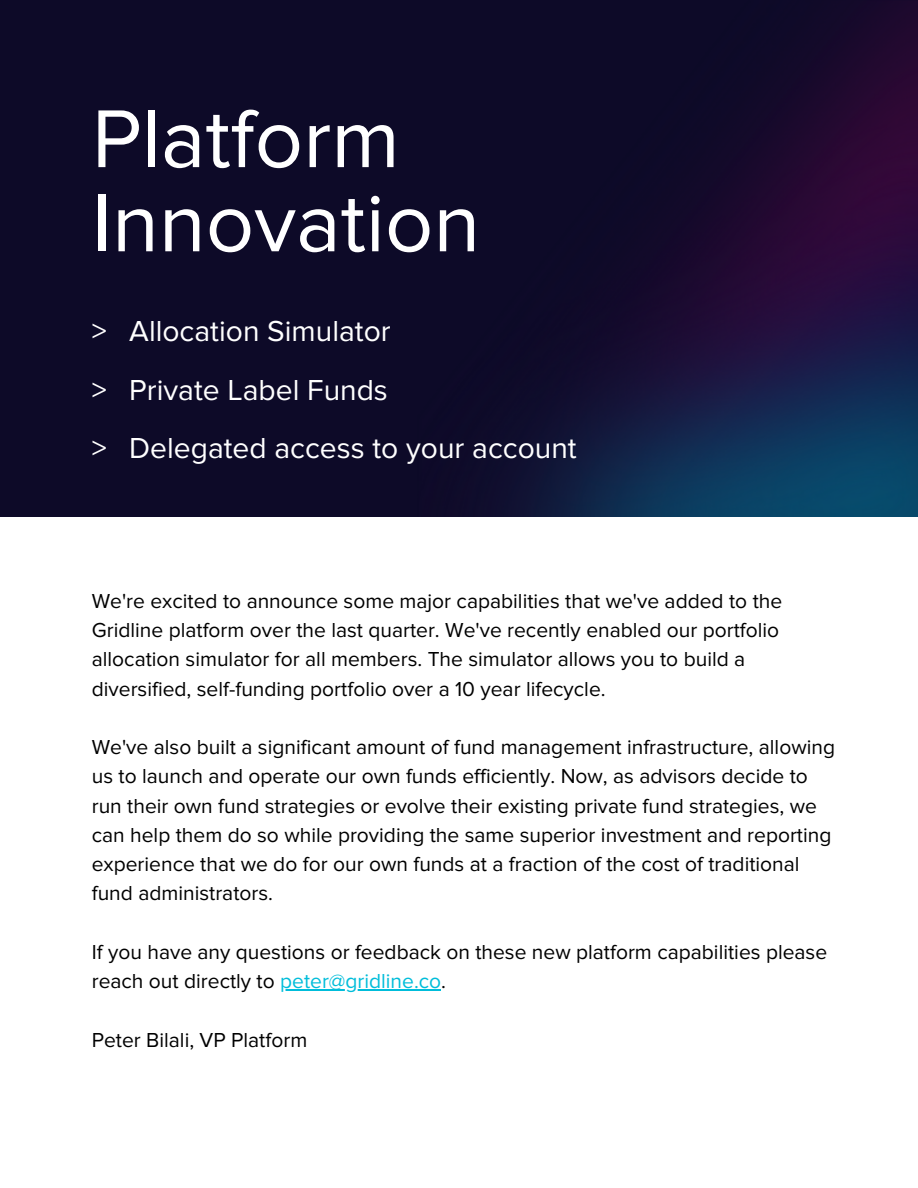
<style>
.page{position:relative;width:918px;height:1188px;background:#fff}
.page>*{position:absolute;margin:0;border:0;box-sizing:border-box;transform-origin:0 0}
.t1{font:85.05px/84.2px "Proxima Nova";color:#fff}
.t2{font:30px/58.5px "Proxima Nova";color:#fff}
.t3{font:21px/29.2px "Proxima Nova";color:#000}
.s1{color:#00bdda}
</style>
<div class="page">
<img style="left:0;top:0;width:918px;height:516px">
<hr style="left:280px;top:989px;width:161px;height:1px;background:#00bdda">
<h1 class="t1" style="left:92px;top:99px;width:390px">Platform<br>Innovation</h1>
<h2 class="t2" style="left:92px;top:303px;width:16px;text-align:justify">&gt; &gt; &gt;</h2>
<h2 class="t2" style="left:129px;top:303px;width:449px">Allocation Simulator<br>Private Label Funds<br>Delegated access to your account</h2>
<p class="t3" style="left:92px;top:587px;width:692px">We're excited to announce some major capabilities that we've added to the Gridline platform over the last quarter. We've recently enabled our portfolio allocation simulator for all members. The simulator allows you to build a diversified, self-funding portfolio over a 10 year lifecycle.</p>
<p class="t3" style="left:92px;top:733px;width:745px">We've also built a significant amount of fund management infrastructure, allowing us to launch and operate our own funds efficiently. Now, as advisors decide to run their own fund strategies or evolve their existing private fund strategies, we can help them do so while providing the same superior investment and reporting experience that we do for our own funds at a fraction of the cost of traditional fund administrators.</p>
<p class="t3" style="left:92px;top:938px;width:737px">If you have any questions or feedback on these new platform capabilities please reach out directly to <span class="s1">peter@gridline.co</span>.</p>
<p class="t3" style="left:92px;top:1026px;width:217px">Peter Bilali, VP Platform</p>
</div>
